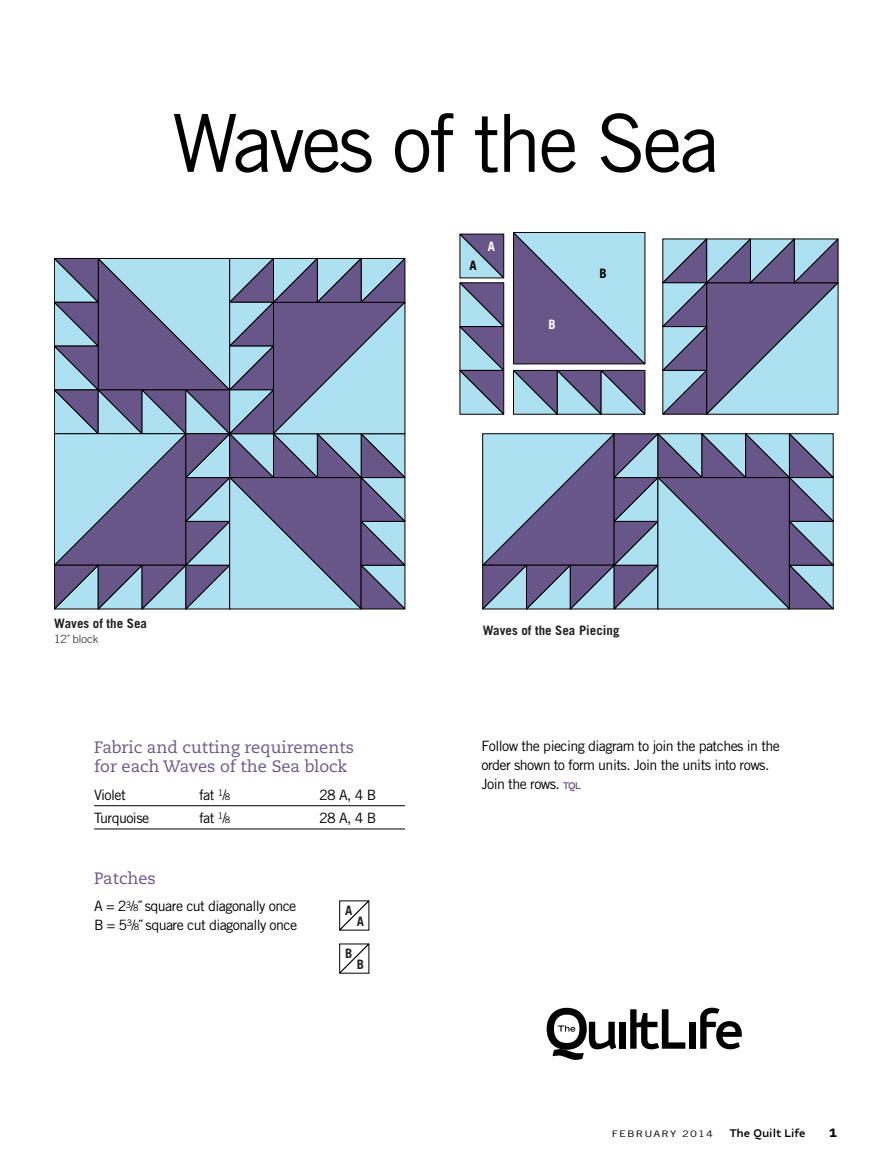
<style>
.page{position:relative;width:891px;height:1161px;background:#fff}
.page>*{position:absolute;margin:0;border:0;box-sizing:border-box;transform-origin:0 0}
.t1{font:80.1px "Trade Gothic";letter-spacing:-.04em;color:#000}
.t2{font:600 18px "Nubian";color:#000}
.t3{font:16.5px/18.8px "Caecilia LT Std";color:#695689}
.t4{font:14.25px/18.8px "Trade Gothic";letter-spacing:-.04em;color:#000}
.t5{font:700 13.05px "Trade Gothic";color:#231f20}
.t6{font:700 13.05px "Trade Gothic";color:#000}
.t7{font:700 13.05px "Trade Gothic";color:#fff}
.t8{font:600 12px "Nubian";color:#000}
.t9{font:300 11.4px "Trade Gothic";color:#231f20}
.t10{font:9px "Trade Gothic";letter-spacing:.1em;color:#000;scale:1.25 1}
.s1{font-size:9px}
.s2{font-family:"Nubian";font-weight:600;font-size:10.5px;color:#695689}
</style>
<div class="page">
<svg style="left:54px;top:257px;width:352px;height:353px;background:#8392b2"></svg>
<svg style="left:459px;top:233px;width:46px;height:182px;background:#7f8ca9"></svg>
<svg style="left:513px;top:232px;width:133px;height:183px;background:#8695b4"></svg>
<svg style="left:482px;top:433px;width:352px;height:177px;background:#8291b1"></svg>
<svg style="left:662px;top:238px;width:176px;height:177px;background:#8392b2"></svg>
<svg style="left:339px;top:900px;width:31px;height:31px"></svg>
<svg style="left:339px;top:943px;width:31px;height:31px"></svg>
<hr style="left:94px;top:805px;width:311px;height:1px;background:#000">
<hr style="left:94px;top:829px;width:311px;height:1px;background:#000">
<div style="left:620px;top:1022px;width:6px;height:27px;background:#000"></div>
<div style="left:689px;top:1022px;width:7px;height:27px;background:#000"></div>
<svg style="left:700px;top:1008px;width:42px;height:41px"></svg>
<svg style="left:630px;top:1009px;width:55px;height:40px"></svg>
<svg style="left:547px;top:1008px;width:69px;height:52px"></svg>
<h1 class="t1" style="left:172px;top:95px;width:549px">Waves of the Sea</h1>
<p class="t6" style="left:470px;top:258px;width:9px">A</p>
<p class="t7" style="left:488px;top:239px;width:9px">A</p>
<p class="t7" style="left:549px;top:316px;width:9px">B</p>
<p class="t6" style="left:599px;top:266px;width:9px">B</p>
<p class="t5" style="left:54px;top:616px;width:94px">Waves of the Sea</p>
<p class="t9" style="left:54px;top:632px;width:46px">12˝ block</p>
<p class="t3" style="left:94px;top:738px;width:261px">Fabric and cutting requirements for each Waves of the Sea block</p>
<p class="t4" style="left:94px;top:785px;width:33px">Violet</p>
<p class="t4" style="left:199px;top:785px;width:33px">fat <sup>1</sup>/<span class="s1">8</span></p>
<p class="t4" style="left:319px;top:785px;width:59px">28 A, 4 B</p>
<p class="t4" style="left:94px;top:808px;width:57px">Turquoise</p>
<p class="t4" style="left:199px;top:808px;width:33px">fat <sup>1</sup>/<span class="s1">8</span></p>
<p class="t4" style="left:319px;top:808px;width:59px">28 A, 4 B</p>
<p class="t3" style="left:94px;top:869px;width:63px">Patches</p>
<p class="t4" style="left:94px;top:897px;width:205px">A = 2<sup>3</sup>/<span class="s1">8</span>˝ square cut diagonally once<br>B = 5<sup>3</sup>/<span class="s1">8</span>˝ square cut diagonally once</p>
<p class="t5" style="left:345px;top:902px;width:9px">A</p>
<p class="t5" style="left:357px;top:913px;width:9px">A</p>
<p class="t5" style="left:345px;top:945px;width:9px">B</p>
<p class="t5" style="left:357px;top:956px;width:9px">B</p>
<p class="t5" style="left:483px;top:622px;width:138px">Waves of the Sea Piecing</p>
<p class="t4" style="left:482px;top:737px;width:300px">Follow the piecing diagram to join the patches in the order shown to form units. Join the units into rows.<br>Join the rows. <span class="s2">TQL</span></p>
<p class="t10" style="left:612px;top:1128px;width:82px">FEBRUARY 2014</p>
<p class="t8" style="left:730px;top:1126px;width:77px">The Quilt Life</p>
<p class="t2" style="left:829px;top:1121px;width:10px">1</p>
</div>
